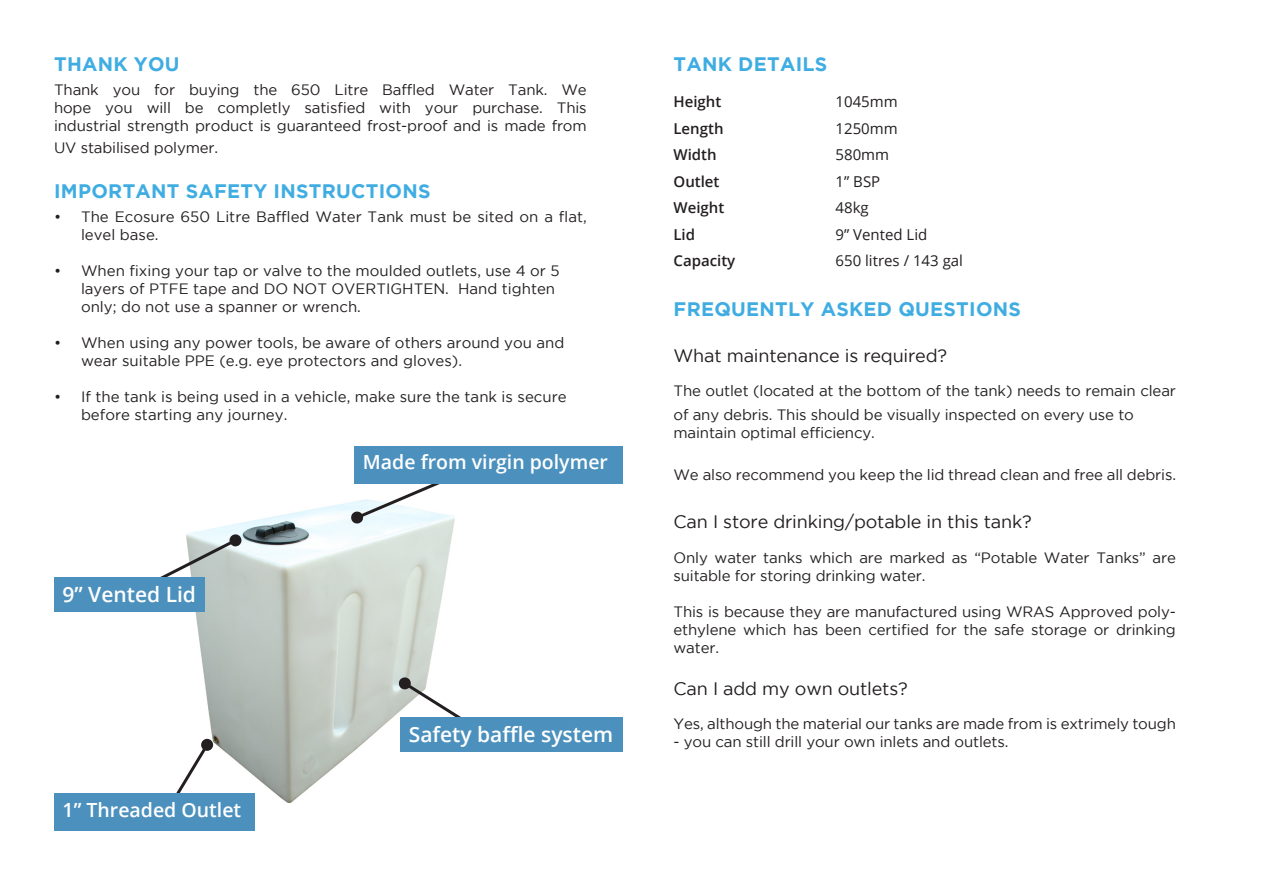
<style>
.page{position:relative;width:1263px;height:893px;background:#fff}
.page>*{position:absolute;margin:0;border:0;box-sizing:border-box;transform-origin:0 0}
.t1{font:600 21px "Open Sans";color:#fff}
.t2{font:700 19.5px "Gotham";letter-spacing:.015em;color:#40ade2}
.t3{font:600 19.5px "Open Sans";color:#fff}
.t4{font:18px "Gotham";letter-spacing:-.01em;color:#231f20}
.t5{font:15px/18px "Gotham";letter-spacing:-.01em;color:#231f20}
.t6{font:15px "Open Sans";color:#231f20}
.t7{font:600 15px "Open Sans";color:#231f20}
</style>
<div class="page">
<img style="left:186px;top:502px;width:268px;height:300px">
<svg style="left:398px;top:677px;width:63px;height:55px"></svg>
<svg style="left:350px;top:483px;width:111px;height:41px"></svg>
<svg style="left:176px;top:741px;width:35px;height:52px"></svg>
<div style="left:201px;top:739px;width:12px;height:12px;background:#231f20;border-radius:50%"></div>
<svg style="left:160px;top:536px;width:80px;height:68px"></svg>
<svg style="left:229px;top:534px;width:13px;height:13px"></svg>
<div style="left:54px;top:577px;width:151px;height:35px;background:#4c91be"></div>
<div style="left:400px;top:717px;width:222px;height:34px;background:#4c91be"></div>
<div style="left:354px;top:446px;width:268px;height:37px;background:#4c91be"></div>
<div style="left:54px;top:793px;width:201px;height:37px;background:#4c91be"></div>
<p class="t2" style="left:54px;top:53px;width:127px">THANK YOU</p>
<p class="t5" style="left:54px;top:81px;width:534px;text-align:justify">Thank you for buying the 650 Litre Baffled Water Tank. We hope you will be completly satisfied with your purchase. This industrial strength product is guaranteed frost-proof and is made from</p>
<p class="t5" style="left:54px;top:138px;width:166px">UV stabilised polymer.</p>
<p class="t2" style="left:54px;top:180px;width:378px">IMPORTANT SAFETY INSTRUCTIONS</p>
<p class="t5" style="left:81px;top:207px;width:507px;text-indent:-27px">• The Ecosure 650 Litre Baffled Water Tank must be sited on a flat, level base.</p>
<p class="t5" style="left:81px;top:261px;width:480px;text-indent:-27px">• When fixing your tap or valve to the moulded outlets, use 4 or 5 layers of PTFE tape and DO NOT OVERTIGHTEN. Hand tighten only; do not use a spanner or wrench.</p>
<p class="t5" style="left:81px;top:333px;width:485px;text-indent:-27px">• When using any power tools, be aware of others around you and wear suitable PPE (e.g. eye protectors and gloves).</p>
<p class="t5" style="left:81px;top:387px;width:487px;text-indent:-27px">• If the tank is being used in a vehicle, make sure the tank is secure before starting any journey.</p>
<p class="t1" style="left:63px;top:580px;width:135px">9” Vented Lid</p>
<p class="t3" style="left:63px;top:796px;width:180px">1” Threaded Outlet</p>
<p class="t3" style="left:363px;top:449px;width:247px">Made from virgin polymer</p>
<p class="t1" style="left:409px;top:720px;width:206px">Safety baffle system</p>
<p class="t2" style="left:674px;top:53px;width:155px">TANK DETAILS</p>
<p class="t7" style="left:673px;top:92px;width:49px">Height</p>
<p class="t6" style="left:835px;top:92px;width:64px">1045mm</p>
<p class="t7" style="left:673px;top:118px;width:52px">Length</p>
<p class="t6" style="left:835px;top:118px;width:64px">1250mm</p>
<p class="t7" style="left:673px;top:145px;width:45px">Width</p>
<p class="t6" style="left:835px;top:145px;width:55px">580mm</p>
<p class="t7" style="left:673px;top:171px;width:47px">Outlet</p>
<p class="t6" style="left:835px;top:171px;width:46px">1” BSP</p>
<p class="t7" style="left:673px;top:198px;width:52px">Weight</p>
<p class="t6" style="left:835px;top:198px;width:35px">48kg</p>
<p class="t7" style="left:673px;top:224px;width:23px">Lid</p>
<p class="t6" style="left:835px;top:224px;width:93px">9” Vented Lid</p>
<p class="t7" style="left:673px;top:251px;width:63px">Capacity</p>
<p class="t6" style="left:835px;top:251px;width:129px">650 litres / 143 gal</p>
<p class="t2" style="left:674px;top:298px;width:349px">FREQUENTLY ASKED QUESTIONS</p>
<p class="t4" style="left:673px;top:345px;width:275px">What maintenance is required?</p>
<p class="t5" style="left:673px;top:379px;width:504px;line-height:24px">The outlet (located at the bottom of the tank) needs to remain clear of any debris. This should be visually inspected on every use to</p>
<p class="t5" style="left:673px;top:424px;width:203px">maintain optimal efficiency.</p>
<p class="t5" style="left:673px;top:466px;width:504px">We also recommend you keep the lid thread clean and free all debris.</p>
<p class="t4" style="left:673px;top:512px;width:360px">Can I store drinking/potable in this tank?</p>
<p class="t5" style="left:673px;top:548px;width:504px">Only water tanks which are marked as “Potable Water Tanks” are suitable for storing drinking water.</p>
<p class="t5" style="left:673px;top:602px;width:504px;text-align:justify">This is because they are manufactured using WRAS Approved poly&shy;ethylene which has been certified for the safe storage or drinking water.</p>
<p class="t4" style="left:673px;top:678px;width:236px">Can I add my own outlets?</p>
<p class="t5" style="left:673px;top:715px;width:504px">Yes, although the material our tanks are made from is extrimely tough</p>
<p class="t5" style="left:673px;top:733px;width:336px">- you can still drill your own inlets and outlets.</p>
</div>
